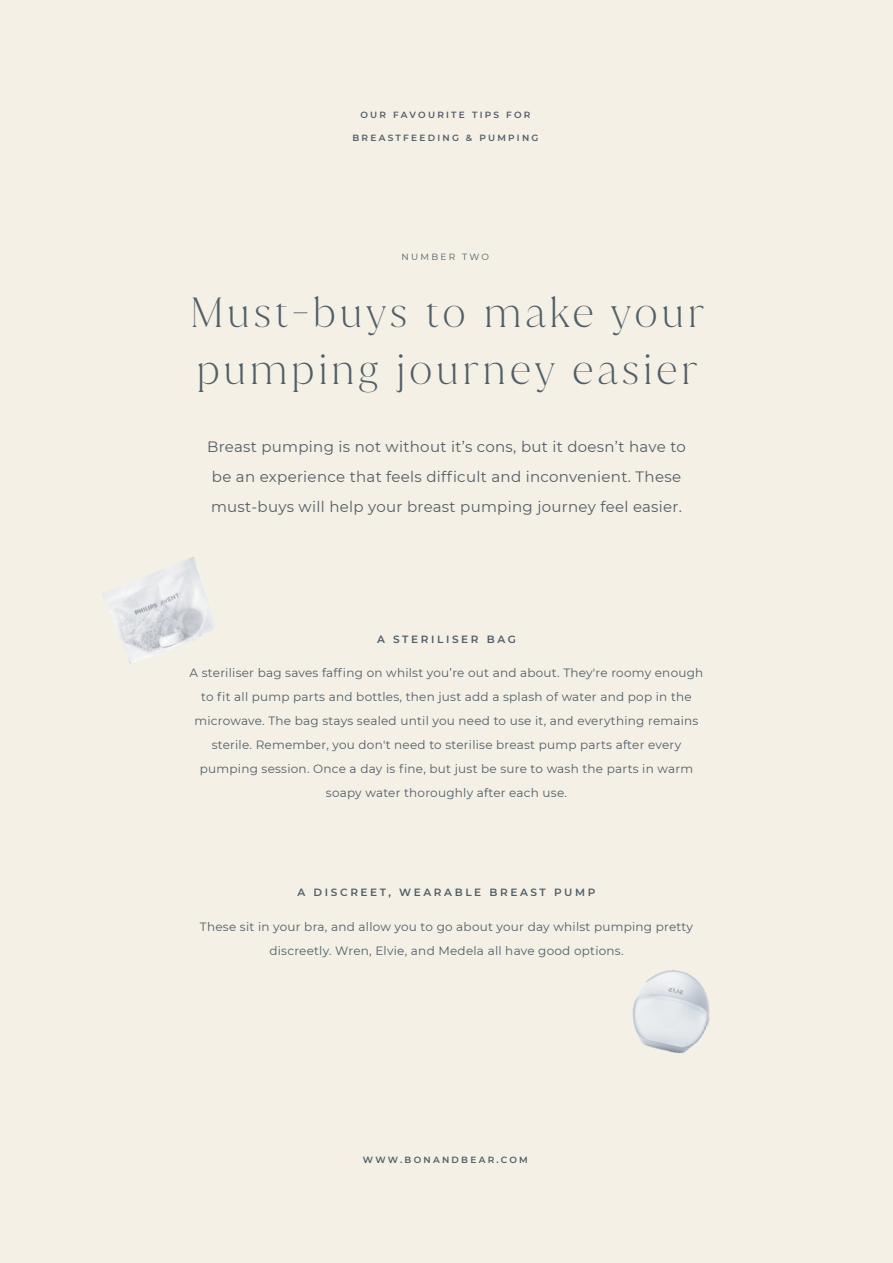
<style>
.page{position:relative;width:893px;height:1263px;background:#f4f0e6}
.page>*{position:absolute;margin:0;border:0;box-sizing:border-box;transform-origin:0 0}
.t1{font:200 40.5px/57px "Juana";letter-spacing:.1em;color:#515e66}
.t2{font:15px/30px "Montserrat";letter-spacing:.02em;color:#525d65}
.t3{font:12px/24px "Montserrat";letter-spacing:.02em;color:#505e67;text-align:center}
.t4{font:600 10.5px "Montserrat";letter-spacing:.25em;color:#505e67}
.t5{font:600 9px "Montserrat";letter-spacing:.25em;color:#505d66}
.t6{font:9px "Montserrat";letter-spacing:.25em;color:#505d66}
</style>
<div class="page">
<img style="left:632px;top:969px;width:78px;height:85px">
<img style="left:102px;top:556px;width:112px;height:108px">
<p class="t5" style="left:360px;top:108px;width:172px">OUR FAVOURITE TIPS FOR</p>
<p class="t5" style="left:352px;top:131px;width:188px">BREASTFEEDING &amp; PUMPING</p>
<p class="t6" style="left:402px;top:251px;width:89px">NUMBER TWO</p>
<h1 class="t1" style="left:190px;top:282px;width:515px">Must-buys to make your pumping journey easier</h1>
<p class="t2" style="left:207px;top:431px;width:480px">Breast pumping is not without it’s cons, but it doesn’t have to be an experience that feels difficult and inconvenient. These must-buys will help your breast pumping journey feel easier.</p>
<p class="t4" style="left:377px;top:631px;width:140px">A STERILISER BAG</p>
<p class="t3" style="left:190px;top:660px;width:515px">A steriliser bag saves faffing on whilst you’re out and about. They're roomy enough to fit all pump parts and bottles, then just add a splash of water and pop in the microwave. The bag stays sealed until you need to use it, and everything remains sterile. Remember, you don't need to sterilise breast pump parts after every pumping session. Once a day is fine, but just be sure to wash the parts in warm soapy water thoroughly after each use.</p>
<p class="t4" style="left:298px;top:885px;width:299px">A DISCREET, WEARABLE BREAST PUMP</p>
<p class="t3" style="left:200px;top:914px;width:495px">These sit in your bra, and allow you to go about your day whilst pumping pretty discreetly. Wren, Elvie, and Medela all have good options.</p>
<p class="t5" style="left:363px;top:1154px;width:166px">WWW.BONANDBEAR.COM</p>
</div>
